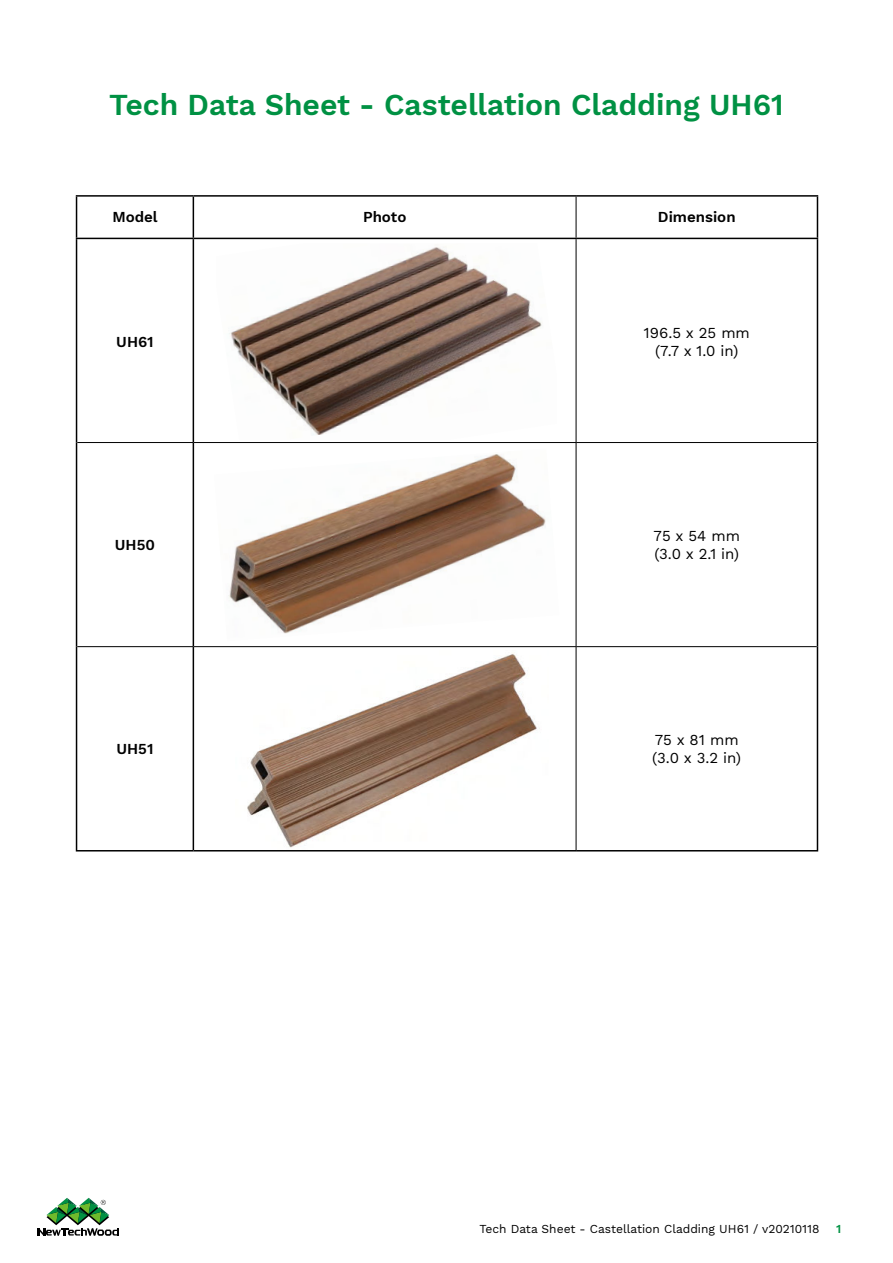
<style>
.page{position:relative;width:893px;height:1263px;background:#fff}
.page>*{position:absolute;margin:0;border:0;box-sizing:border-box;transform-origin:0 0}
.t1{font:600 30px "Work Sans";color:#009143}
.t2{font:15px/18px "Work Sans";color:#000}
.t3{font:600 15px "Work Sans";color:#000}
.t4{font:12px "Work Sans";color:#000}
.t5{font:600 12px "Work Sans";color:#009143}
</style>
<div class="page">
<svg style="left:37px;top:1198px;width:82px;height:37px"></svg>
<hr style="left:576px;top:443px;width:1px;height:203px;background:#000">
<hr style="left:193px;top:646px;width:383px;height:1px;background:#000">
<hr style="left:576px;top:646px;width:241px;height:1px;background:#000">
<hr style="left:576px;top:647px;width:1px;height:203px;background:#000">
<hr style="left:817px;top:442px;width:1px;height:205px;background:#000">
<hr style="left:817px;top:647px;width:1px;height:203px;background:#000">
<hr style="left:193px;top:850px;width:383px;height:1px;background:#000">
<hr style="left:576px;top:850px;width:242px;height:1px;background:#000">
<hr style="left:76px;top:442px;width:1px;height:205px;background:#000">
<hr style="left:76px;top:647px;width:1px;height:203px;background:#000">
<hr style="left:193px;top:443px;width:1px;height:203px;background:#000">
<hr style="left:193px;top:647px;width:1px;height:203px;background:#000">
<hr style="left:76px;top:850px;width:117px;height:1px;background:#000">
<hr style="left:77px;top:646px;width:116px;height:1px;background:#000">
<hr style="left:76px;top:195px;width:117px;height:2px;background:#000">
<hr style="left:76px;top:197px;width:1px;height:41px;background:#000">
<hr style="left:193px;top:195px;width:383px;height:2px;background:#000">
<hr style="left:576px;top:195px;width:242px;height:2px;background:#000">
<hr style="left:817px;top:197px;width:1px;height:41px;background:#000">
<hr style="left:193px;top:197px;width:1px;height:41px;background:#000">
<hr style="left:576px;top:197px;width:1px;height:41px;background:#000">
<hr style="left:76px;top:238px;width:117px;height:1px;background:#000">
<hr style="left:193px;top:238px;width:383px;height:1px;background:#000">
<hr style="left:193px;top:239px;width:1px;height:203px;background:#000">
<hr style="left:576px;top:238px;width:242px;height:1px;background:#000">
<hr style="left:76px;top:239px;width:1px;height:203px;background:#000">
<hr style="left:817px;top:239px;width:1px;height:203px;background:#000">
<hr style="left:576px;top:239px;width:1px;height:203px;background:#000">
<hr style="left:77px;top:442px;width:116px;height:1px;background:#000">
<hr style="left:193px;top:442px;width:383px;height:1px;background:#000">
<hr style="left:576px;top:442px;width:241px;height:1px;background:#000">
<img style="left:228px;top:454px;width:318px;height:180px">
<img style="left:247px;top:653px;width:293px;height:195px">
<img style="left:229px;top:246px;width:313px;height:189px">
<h1 class="t1" style="left:109px;top:93px;width:676px">Tech Data Sheet - Castellation Cladding UH61</h1>
<p class="t3" style="left:112px;top:211px;width:47px">Model</p>
<p class="t3" style="left:363px;top:211px;width:45px">Photo</p>
<p class="t3" style="left:658px;top:211px;width:79px">Dimension</p>
<p class="t3" style="left:116px;top:336px;width:39px">UH61</p>
<p class="t2" style="left:644px;top:325px;width:108px;text-align:center">196.5 x 25 mm (7.7 x 1.0 in)</p>
<p class="t3" style="left:115px;top:539px;width:42px">UH50</p>
<p class="t2" style="left:654px;top:528px;width:88px">75 x 54 mm (3.0 x 2.1 in)</p>
<p class="t3" style="left:116px;top:743px;width:38px">UH51</p>
<p class="t2" style="left:652px;top:732px;width:90px">75 x 81 mm (3.0 x 3.2 in)</p>
<p class="t4" style="left:480px;top:1225px;width:341px">Tech Data Sheet - Castellation Cladding UH61 / v20210118</p>
<p class="t5" style="left:836px;top:1225px;width:7px">1</p>
</div>
